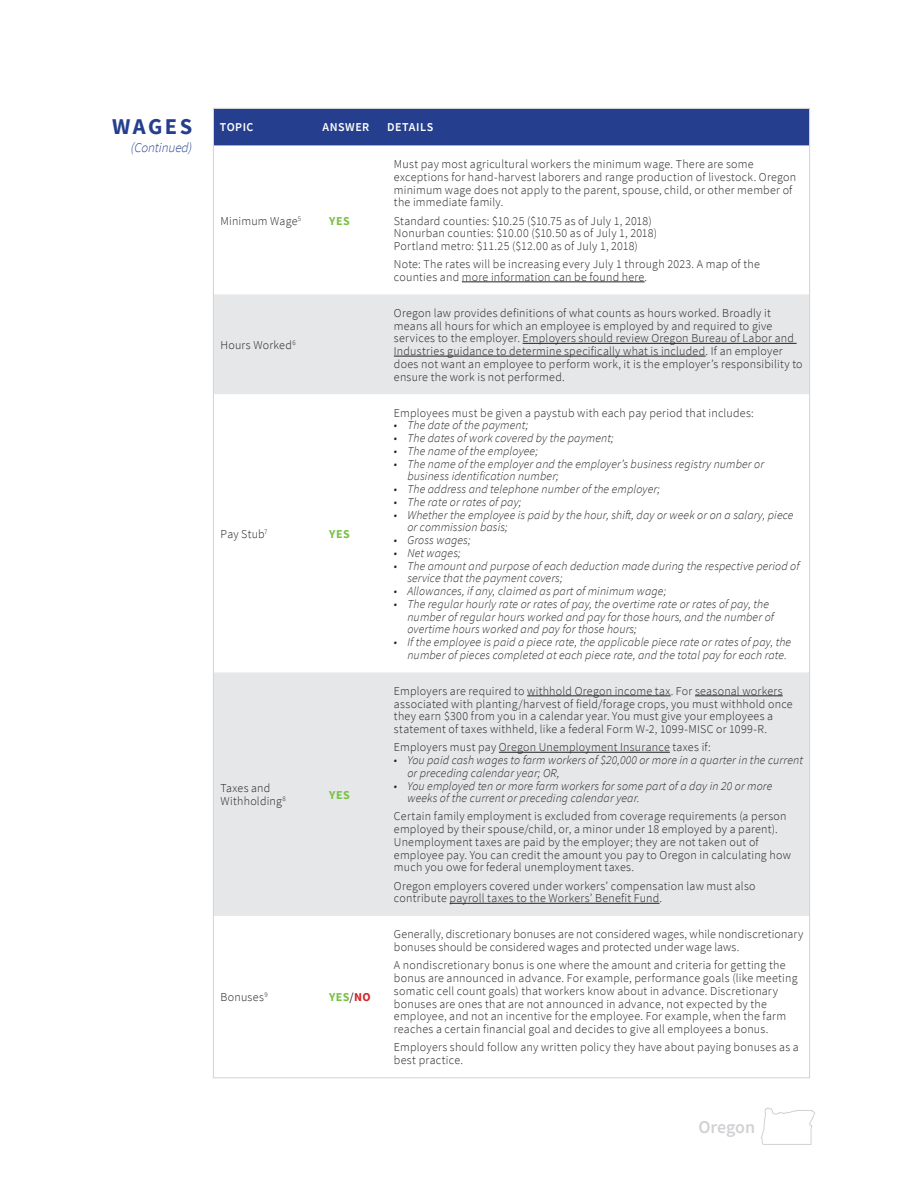
<style>
.page{position:relative;width:918px;height:1188px;background:#fff}
.page>*{position:absolute;margin:0;border:0;box-sizing:border-box;transform-origin:0 0}
.t1{font:700 22.5px "Source Sans Pro";letter-spacing:.11em;color:#253f8e}
.t2{font:600 18px "Source Sans Pro";letter-spacing:-.01em;color:#d1d2d4}
.t3{font:italic 300 13.5px "Source Sans Pro";letter-spacing:-.01em;color:#253f8e}
.Row_Categories{font:300 12px/12.8px "Source Sans Pro";letter-spacing:.02em;color:#231f20}
.t4{font:italic 300 12px/12.8px "Source Sans Pro";letter-spacing:.01em;color:#231f20}
.Column_Headers{font:600 12px "Source Sans Pro";letter-spacing:.045em;color:#fff}
.Row_Categories_YES{font:700 12px "Source Sans Pro";letter-spacing:.045em;color:#79c142}
.Row_Categories-2{font:700 12px "Source Sans Pro";color:#79c142}
.s1{font-weight:400;color:#231f20}
.s2{color:#d1232a}
</style>
<div class="page">
<div style="left:215px;top:110px;width:593px;height:36px;background:#253f8e"></div>
<svg style="left:215px;top:294px;width:593px;height:622px;fill:#e6e7e9"></svg>
<hr style="left:462px;top:282px;width:183px;height:1px;background:#231f20">
<hr style="left:523px;top:343px;width:274px;height:1px;background:#231f20">
<hr style="left:394px;top:356px;width:312px;height:1px;background:#231f20">
<hr style="left:527px;top:696px;width:144px;height:1px;background:#231f20">
<hr style="left:695px;top:696px;width:88px;height:1px;background:#231f20">
<hr style="left:499px;top:752px;width:171px;height:1px;background:#231f20">
<hr style="left:450px;top:903px;width:210px;height:1px;background:#231f20">
<svg style="left:761px;top:1107px;width:54px;height:38px"></svg>
<p class="t1" style="left:112px;top:112px;width:82px">WAGES</p>
<p class="t3" style="left:131px;top:139px;width:63px">(Continued)</p>
<p class="Column_Headers" style="left:220px;top:119px;width:35px">TOPIC</p>
<p class="Column_Headers" style="left:322px;top:119px;width:48px">ANSWER</p>
<p class="Column_Headers" style="left:387px;top:119px;width:48px">DETAILS</p>
<p class="Row_Categories" style="left:221px;top:214px;width:82px">Minimum Wage<sup>5</sup></p>
<p class="Row_Categories_YES" style="left:329px;top:212px;width:22px">YES</p>
<p class="Row_Categories" style="left:221px;top:338px;width:77px">Hours Worked<sup>6</sup></p>
<p class="Row_Categories" style="left:221px;top:527px;width:49px">Pay Stub<sup>7</sup></p>
<p class="Row_Categories_YES" style="left:329px;top:526px;width:22px">YES</p>
<p class="Row_Categories" style="left:221px;top:781px;width:67px;line-height:13.5px">Taxes and<br>Withholding<sup>8</sup></p>
<p class="Row_Categories_YES" style="left:329px;top:787px;width:22px">YES</p>
<p class="Row_Categories" style="left:221px;top:991px;width:49px">Bonuses<sup>9</sup></p>
<p class="Row_Categories-2" style="left:329px;top:989px;width:43px">YES<span class="s1">/</span><span class="s2">NO</span></p>
<p class="Row_Categories" style="left:394px;top:158px;width:404px">Must pay most agricultural workers the minimum wage. There are some exceptions for hand-harvest laborers and range production of livestock. Oregon minimum wage does not apply to the parent, spouse, child, or other member of the immediate family.</p>
<p class="Row_Categories" style="left:394px;top:214px;width:265px">Standard counties: $10.25 ($10.75 as of July 1, 2018)<br>Nonurban counties: $10.00 ($10.50 as of July 1, 2018)<br>Portland metro: $11.25 ($12.00 as of July 1, 2018)</p>
<p class="Row_Categories" style="left:394px;top:258px;width:368px">Note: The rates will be increasing every July 1 through 2023. A map of the counties and more information can be found here.</p>
<p class="Row_Categories" style="left:394px;top:307px;width:410px">Oregon law provides definitions of what counts as hours worked. Broadly it means all hours for which an employee is employed by and required to give services to the employer. Employers should review Oregon Bureau of Labor and Industries guidance to determine specifically what is included. If an employer does not want an employee to perform work, it is the employer’s responsibility to ensure the work is not performed.</p>
<p class="Row_Categories" style="left:394px;top:406px;width:362px">Employees must be given a paystub with each pay period that includes:</p>
<p class="t4" style="left:394px;top:419px;width:136px">• The date of the payment;</p>
<p class="t4" style="left:394px;top:432px;width:221px">• The dates of work covered by the payment;</p>
<p class="t4" style="left:394px;top:445px;width:146px">• The name of the employee;</p>
<p class="t4" style="left:407px;top:457px;width:358px;text-indent:-14px">• The name of the employer and the employer’s business registry number or business identification number;</p>
<p class="t4" style="left:394px;top:483px;width:268px">• The address and telephone number of the employer;</p>
<p class="t4" style="left:394px;top:496px;width:129px">• The rate or rates of pay;</p>
<p class="t4" style="left:407px;top:508px;width:388px;text-indent:-14px">• Whether the employee is paid by the hour, shift, day or week or on a salary, piece or commission basis;</p>
<p class="t4" style="left:394px;top:534px;width:78px">• Gross wages;</p>
<p class="t4" style="left:394px;top:547px;width:68px">• Net wages;</p>
<p class="t4" style="left:407px;top:559px;width:394px;text-indent:-14px">• The amount and purpose of each deduction made during the respective period of service that the payment covers;</p>
<p class="t4" style="left:394px;top:585px;width:274px">• Allowances, if any, claimed as part of minimum wage;</p>
<p class="t4" style="left:407px;top:598px;width:368px;text-indent:-14px">• The regular hourly rate or rates of pay, the overtime rate or rates of pay, the number of regular hours worked and pay for those hours, and the number of overtime hours worked and pay for those hours;</p>
<p class="t4" style="left:407px;top:636px;width:385px;text-indent:-14px">• If the employee is paid a piece rate, the applicable piece rate or rates of pay, the number of pieces completed at each piece rate, and the total pay for each rate.</p>
<p class="Row_Categories" style="left:394px;top:685px;width:400px">Employers are required to withhold Oregon income tax. For seasonal workers associated with planting/harvest of field/forage crops, you must withhold once they earn $300 from you in a calendar year. You must give your employees a statement of taxes withheld, like a federal Form W-2, 1099-MISC or 1099-R.</p>
<p class="Row_Categories" style="left:394px;top:741px;width:319px">Employers must pay Oregon Unemployment Insurance taxes if:</p>
<p class="t4" style="left:407px;top:754px;width:397px;text-indent:-14px">• You paid cash wages to farm workers of $20,000 or more in a quarter in the current or preceding calendar year; OR,</p>
<p class="t4" style="left:407px;top:779px;width:367px;text-indent:-14px">• You employed ten or more farm workers for some part of a day in 20 or more weeks of the current or preceding calendar year.</p>
<p class="Row_Categories" style="left:394px;top:810px;width:399px">Certain family employment is excluded from coverage requirements (a person employed by their spouse/child, or, a minor under 18 employed by a parent).<br>Unemployment taxes are paid by the employer; they are not taken out of employee pay. You can credit the amount you pay to Oregon in calculating how much you owe for federal unemployment taxes.</p>
<p class="Row_Categories" style="left:394px;top:879px;width:363px">Oregon employers covered under workers’ compensation law must also contribute payroll taxes to the Workers’ Benefit Fund.</p>
<p class="Row_Categories" style="left:394px;top:928px;width:411px">Generally, discretionary bonuses are not considered wages, while nondiscretionary bonuses should be considered wages and protected under wage laws.</p>
<p class="Row_Categories" style="left:394px;top:959px;width:405px">A nondiscretionary bonus is one where the amount and criteria for getting the bonus are announced in advance. For example, performance goals (like meeting somatic cell count goals) that workers know about in advance. Discretionary bonuses are ones that are not announced in advance, not expected by the employee, and not an incentive for the employee. For example, when the farm reaches a certain financial goal and decides to give all employees a bonus.</p>
<p class="Row_Categories" style="left:394px;top:1041px;width:406px">Employers should follow any written policy they have about paying bonuses as a best practice.</p>
<p class="t2" style="left:699px;top:1115px;width:58px">Oregon</p>
</div>
